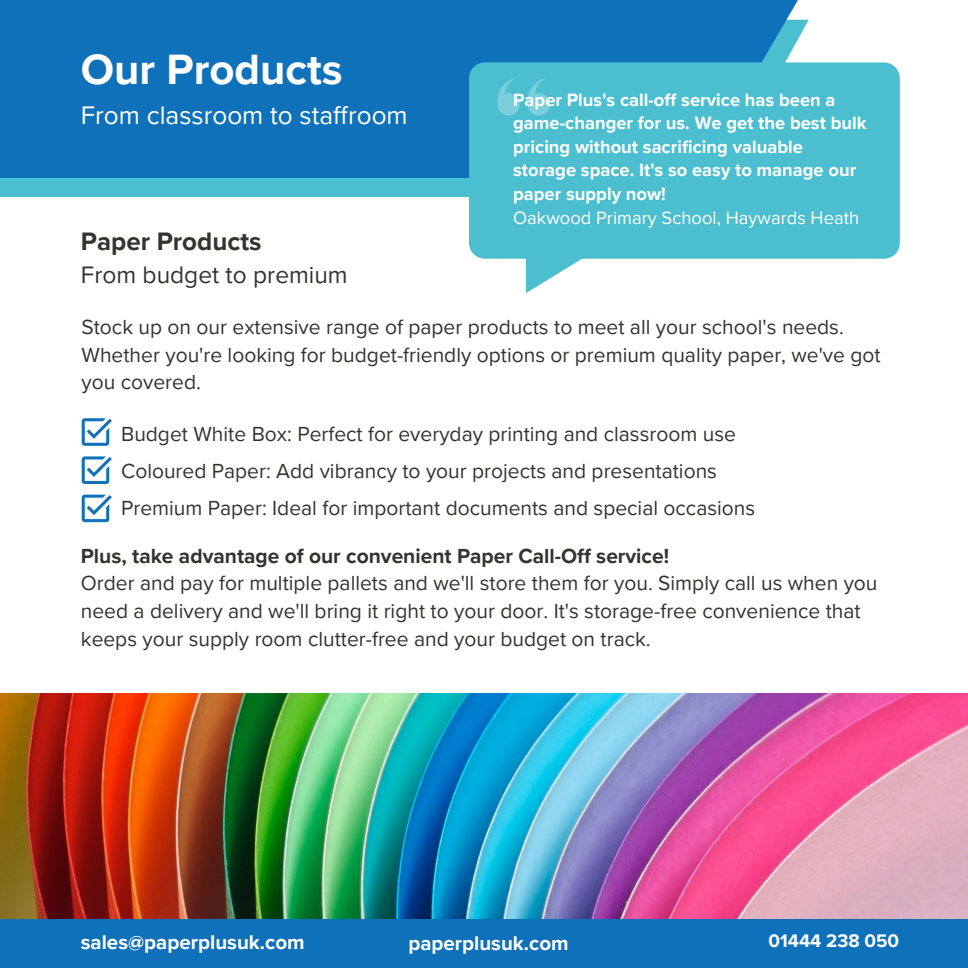
<style>
.page{position:relative;width:968px;height:968px;background:#fff}
.page>*{position:absolute;margin:0;border:0;box-sizing:border-box;transform-origin:0 0}
.t1{font:700 43.57px "Proxima Nova";color:#fff}
.t2{font:26.07px "Proxima Nova";color:#fff}
.t3{font:700 25.9px "Proxima Nova";color:#333330}
.t4{font:24.5px "Proxima Nova";color:#333330}
.t5{font:21px/27.7px "Proxima Nova";color:#333330}
.t6{font:700 20.47px "Proxima Nova";color:#fff}
.t7{font:700 18.72px "Proxima Nova";color:#fff}
.t8{font:700 18.38px/23.6px "Proxima Nova";color:#fff}
.t9{font:18.38px "Proxima Nova";color:#fff}
.s1{font-weight:700}
</style>
<div class="page">
<img style="left:0;top:693px;width:967px;height:226px">
<div style="left:0;top:919px;width:967px;height:48px;background:#0f71ba"></div>
<div style="left:0;top:20px;width:710px;height:177px;background:#4bbecf"></div>
<div style="left:0;top:0;width:694px;height:178px;background:#0f71ba"></div>
<div style="left:469px;top:62px;width:430px;height:197px;background:#4bbecf"></div>
<svg style="left:492px;top:0;width:316px;height:293px"></svg>
<svg style="left:82px;top:418px;width:30px;height:27px"></svg>
<svg style="left:82px;top:456px;width:30px;height:28px"></svg>
<svg style="left:82px;top:494px;width:30px;height:28px"></svg>
<h3 class="t1" style="left:81px;top:44px;width:263px">Our Products</h3>
<h3 class="t2" style="left:81px;top:100px;width:328px">From classroom to staffroom</h3>
<p class="t8" style="left:513px;top:88px;width:355px">Paper Plus's call-off service has been a game-changer for us. We get the best bulk pricing without sacrificing valuable storage space. It's so easy to manage our paper supply now!</p>
<p class="t9" style="left:513px;top:207px;width:347px">Oakwood Primary School, Haywards Heath</p>
<p class="t3" style="left:81px;top:226px;width:182px">Paper Products</p>
<p class="t4" style="left:81px;top:260px;width:268px">From budget to premium</p>
<p class="t5" style="left:81px;top:313px;width:800px">Stock up on our extensive range of paper products to meet all your school's needs.<br>Whether you're looking for budget-friendly options or premium quality paper, we've got you covered.</p>
<p class="t5" style="left:121px;top:416px;width:616px;line-height:36.8px">Budget White Box: Perfect for everyday printing and classroom use<br>Coloured Paper: Add vibrancy to your projects and presentations</p>
<p class="t5" style="left:121px;top:494px;width:635px">Premium Paper: Ideal for important documents and special occasions</p>
<h3 class="t5" style="left:81px;top:542px;width:798px"><span class="s1">Plus, take advantage of our convenient Paper Call-Off service!<br></span>Order and pay for multiple pallets and we'll store them for you. Simply call us when you need a delivery and we'll bring it right to your door. It's storage-free convenience that keeps your supply room clutter-free and your budget on track.</h3>
<p class="t6" style="left:81px;top:929px;width:225px">sales@paperplusuk.com</p>
<h1 class="t6" style="left:408px;top:930px;width:161px">paperplusuk.com</h1>
<h3 class="t7" style="left:768px;top:929px;width:132px">01444 238 050</h3>
</div>
